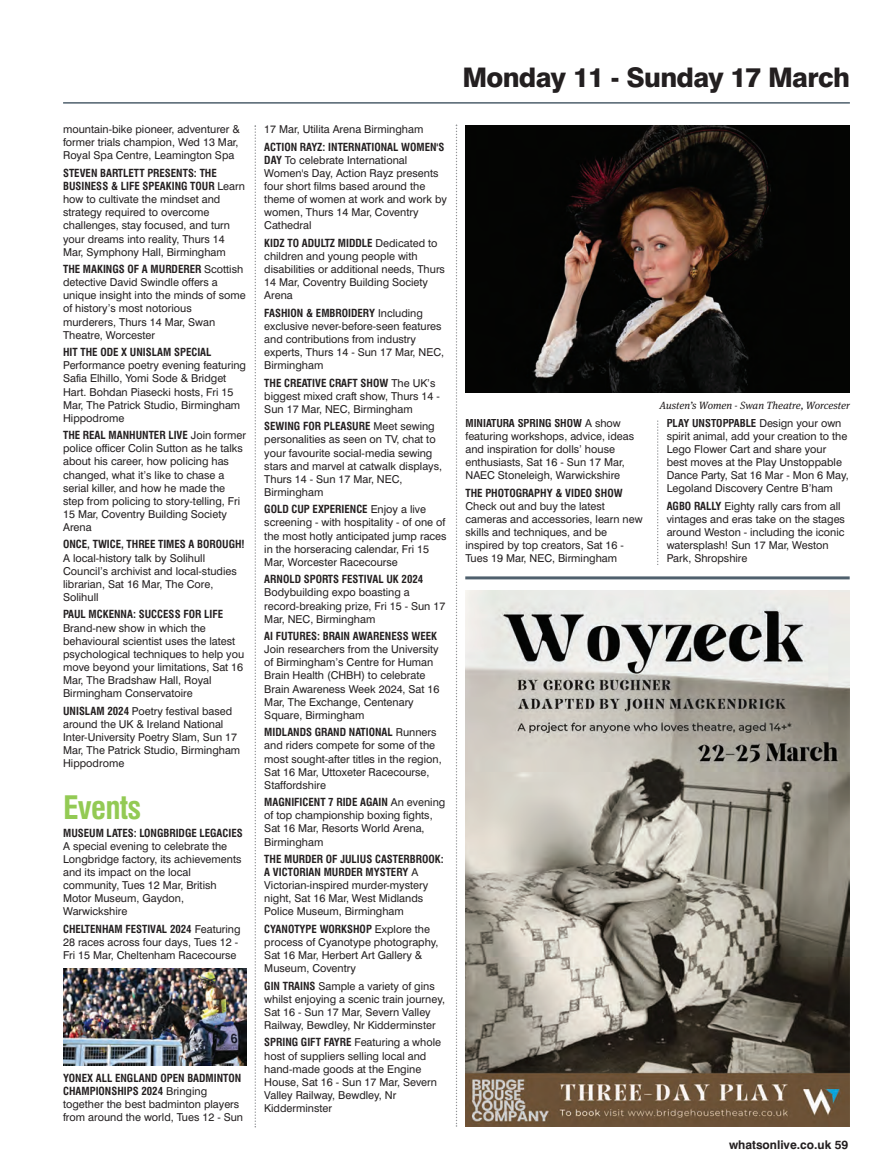
<style>
.page{position:relative;width:893px;height:1171px;background:#fff}
.page>*{position:absolute;margin:0;border:0;box-sizing:border-box;transform-origin:0 0}
.t1{font:700 condensed 31.5px "Swiss 721 BT";letter-spacing:-.025em;color:#93ca54}
.t2{font:800 27px "Swiss 721 BT";letter-spacing:-.025em;color:#231f20}
.t3{font:700 12px "Swiss 721 BT";color:#231f20}
.t4{font:10.8px/13.2px "Swiss 721 BT";color:#231f20}
.t5{font:italic 10.5px "Meta Serif";color:#231f20}
.s1{font-weight:700;font-stretch:condensed}
</style>
<div class="page">
<svg style="left:255px;top:125px;width:1px;height:1002px"></svg>
<svg style="left:456px;top:125px;width:1px;height:1001px"></svg>
<svg style="left:657px;top:420px;width:1px;height:145px"></svg>
<hr style="left:63px;top:102px;width:787px;height:2px;background:#4f606d">
<img style="left:465px;top:125px;width:385px;height:268px">
<hr style="left:465px;top:576px;width:385px;height:3px;background:#4f606d">
<img style="left:63px;top:968px;width:183px;height:96px">
<img style="left:465px;top:590px;width:385px;height:536px">
<p class="t4" style="left:63px;top:124px;width:178px">mountain-bike pioneer, adventurer &amp; former trials champion, Wed 13 Mar,<br>Royal Spa Centre, Leamington Spa</p>
<p class="t4" style="left:63px;top:167px;width:183px"><span class="s1">STEVEN BARTLETT PRESENTS: THE<br>BUSINESS &amp; LIFE SPEAKING TOUR</span> Learn how to cultivate the mindset and strategy required to overcome challenges, stay focused, and turn your dreams into reality, Thurs 14<br>Mar, Symphony Hall, Birmingham</p>
<p class="t4" style="left:63px;top:263px;width:184px"><span class="s1">THE MAKINGS OF A MURDERER</span> Scottish detective David Swindle offers a unique insight into the minds of some of history’s most notorious murderers, Thurs 14 Mar, Swan<br>Theatre, Worcester</p>
<p class="t4" style="left:63px;top:346px;width:184px"><span class="s1">HIT THE ODE X UNISLAM SPECIAL<br></span>Performance poetry evening featuring<br>Safia Elhillo, Yomi Sode &amp; Bridget<br>Hart. Bohdan Piasecki hosts, Fri 15<br>Mar, The Patrick Studio, Birmingham<br>Hippodrome</p>
<p class="t4" style="left:63px;top:429px;width:184px"><span class="s1">THE REAL MANHUNTER LIVE</span> Join former police officer Colin Sutton as he talks about his career, how policing has changed, what it’s like to chase a serial killer, and how he made the step from policing to story-telling, Fri<br>15 Mar, Coventry Building Society<br>Arena</p>
<p class="t4" style="left:63px;top:539px;width:183px"><span class="s1">ONCE, TWICE, THREE TIMES A BOROUGH!<br></span>A local-history talk by Solihull<br>Council’s archivist and local-studies librarian, Sat 16 Mar, The Core,<br>Solihull</p>
<p class="t4" style="left:63px;top:609px;width:183px"><span class="s1">PAUL MCKENNA: SUCCESS FOR LIFE<br></span>Brand-new show in which the behavioural scientist uses the latest psychological techniques to help you move beyond your limitations, Sat 16<br>Mar, The Bradshaw Hall, Royal<br>Birmingham Conservatoire</p>
<p class="t4" style="left:63px;top:705px;width:179px"><span class="s1">UNISLAM 2024</span> Poetry festival based around the UK &amp; Ireland National<br>Inter-University Poetry Slam, Sun 17<br>Mar, The Patrick Studio, Birmingham<br>Hippodrome</p>
<p class="t1" style="left:63px;top:794px;width:80px">Events</p>
<p class="t4" style="left:63px;top:827px;width:181px"><span class="s1">MUSEUM LATES: LONGBRIDGE LEGACIES<br></span>A special evening to celebrate the<br>Longbridge factory, its achievements and its impact on the local community, Tues 12 Mar, British<br>Motor Museum, Gaydon,<br>Warwickshire</p>
<p class="t4" style="left:63px;top:923px;width:179px"><span class="s1">CHELTENHAM FESTIVAL 2024</span> Featuring<br>28 races across four days, Tues 12 -<br>Fri 15 Mar, Cheltenham Racecourse</p>
<p class="t4" style="left:63px;top:1071px;width:182px"><span class="s1">YONEX ALL ENGLAND OPEN BADMINTON CHAMPIONSHIPS 2024</span> Bringing together the best badminton players from around the world, Tues 12 - Sun</p>
<p class="t4" style="left:264px;top:124px;width:161px">17 Mar, Utilita Arena Birmingham</p>
<p class="t4" style="left:264px;top:141px;width:184px"><span class="s1">ACTION RAYZ: INTERNATIONAL WOMEN'S<br>DAY</span> To celebrate International<br>Women's Day, Action Rayz presents four short films based around the theme of women at work and work by women, Thurs 14 Mar, Coventry<br>Cathedral</p>
<p class="t4" style="left:264px;top:237px;width:182px"><span class="s1">KIDZ TO ADULTZ MIDDLE</span> Dedicated to children and young people with disabilities or additional needs, Thurs<br>14 Mar, Coventry Building Society<br>Arena</p>
<p class="t4" style="left:264px;top:307px;width:181px"><span class="s1">FASHION &amp; EMBROIDERY</span> Including exclusive never-before-seen features and contributions from industry experts, Thurs 14 - Sun 17 Mar, NEC,<br>Birmingham</p>
<p class="t4" style="left:264px;top:377px;width:177px"><span class="s1">THE CREATIVE CRAFT SHOW</span> The UK’s biggest mixed craft show, Thurs 14 -<br>Sun 17 Mar, NEC, Birmingham</p>
<p class="t4" style="left:264px;top:421px;width:179px"><span class="s1">SEWING FOR PLEASURE</span> Meet sewing personalities as seen on TV, chat to your favourite social-media sewing stars and marvel at catwalk displays,<br>Thurs 14 - Sun 17 Mar, NEC,<br>Birmingham</p>
<p class="t4" style="left:264px;top:504px;width:184px"><span class="s1">GOLD CUP EXPERIENCE</span> Enjoy a live screening - with hospitality - of one of the most hotly anticipated jump races in the horseracing calendar, Fri 15<br>Mar, Worcester Racecourse</p>
<p class="t4" style="left:264px;top:573px;width:183px"><span class="s1">ARNOLD SPORTS FESTIVAL UK 2024<br></span>Bodybuilding expo boasting a record-breaking prize, Fri 15 - Sun 17<br>Mar, NEC, Birmingham</p>
<p class="t4" style="left:264px;top:630px;width:177px"><span class="s1">AI FUTURES: BRAIN AWARENESS WEEK<br></span>Join researchers from the University of Birmingham’s Centre for Human<br>Brain Health (CHBH) to celebrate<br>Brain Awareness Week 2024, Sat 16<br>Mar, The Exchange, Centenary<br>Square, Birmingham</p>
<p class="t4" style="left:264px;top:726px;width:179px"><span class="s1">MIDLANDS GRAND NATIONAL</span> Runners and riders compete for some of the most sought-after titles in the region,<br>Sat 16 Mar, Uttoxeter Racecourse,<br>Staffordshire</p>
<p class="t4" style="left:264px;top:796px;width:182px"><span class="s1">MAGNIFICENT 7 RIDE AGAIN</span> An evening of top championship boxing fights,<br>Sat 16 Mar, Resorts World Arena,<br>Birmingham</p>
<p class="t4" style="left:264px;top:853px;width:181px"><span class="s1">THE MURDER OF JULIUS CASTERBROOK:<br>A VICTORIAN MURDER MYSTERY</span> A<br>Victorian-inspired murder-mystery night, Sat 16 Mar, West Midlands<br>Police Museum, Birmingham</p>
<p class="t4" style="left:264px;top:923px;width:176px"><span class="s1">CYANOTYPE WORKSHOP</span> Explore the process of Cyanotype photography,<br>Sat 16 Mar, Herbert Art Gallery &amp;<br>Museum, Coventry</p>
<p class="t4" style="left:264px;top:980px;width:182px"><span class="s1">GIN TRAINS</span> Sample a variety of gins whilst enjoying a scenic train journey, Sat 16 - Sun 17 Mar, Severn Valley Railway, Bewdley, Nr Kidderminster</p>
<p class="t4" style="left:264px;top:1036px;width:178px"><span class="s1">SPRING GIFT FAYRE</span> Featuring a whole host of suppliers selling local and hand-made goods at the Engine<br>House, Sat 16 - Sun 17 Mar, Severn<br>Valley Railway, Bewdley, Nr<br>Kidderminster</p>
<p class="t2" style="left:462px;top:68px;width:389px">Monday 11 - Sunday 17 March</p>
<p class="t4" style="left:465px;top:417px;width:170px"><span class="s1">MINIATURA SPRING SHOW</span> A show featuring workshops, advice, ideas and inspiration for dolls’ house enthusiasts, Sat 16 - Sun 17 Mar,<br>NAEC Stoneleigh, Warwickshire</p>
<p class="t4" style="left:465px;top:487px;width:179px"><span class="s1">THE PHOTOGRAPHY &amp; VIDEO SHOW<br></span>Check out and buy the latest cameras and accessories, learn new skills and techniques, and be inspired by top creators, Sat 16 -<br>Tues 19 Mar, NEC, Birmingham</p>
<p class="t5" style="left:659px;top:401px;width:192px">Austen’s Women - Swan Theatre, Worcester</p>
<p class="t4" style="left:667px;top:417px;width:184px"><span class="s1">PLAY UNSTOPPABLE</span> Design your own spirit animal, add your creation to the Lego Flower Cart and share your best moves at the Play Unstoppable Dance Party, Sat 16 Mar - Mon 6 May, Legoland Discovery Centre B’ham</p>
<p class="t4" style="left:667px;top:500px;width:180px"><span class="s1">AGBO RALLY</span> Eighty rally cars from all vintages and eras take on the stages around Weston - including the iconic watersplash! Sun 17 Mar, Weston<br>Park, Shropshire</p>
<p class="t3" style="left:729px;top:1139px;width:121px">whatsonlive.co.uk 59</p>
</div>
